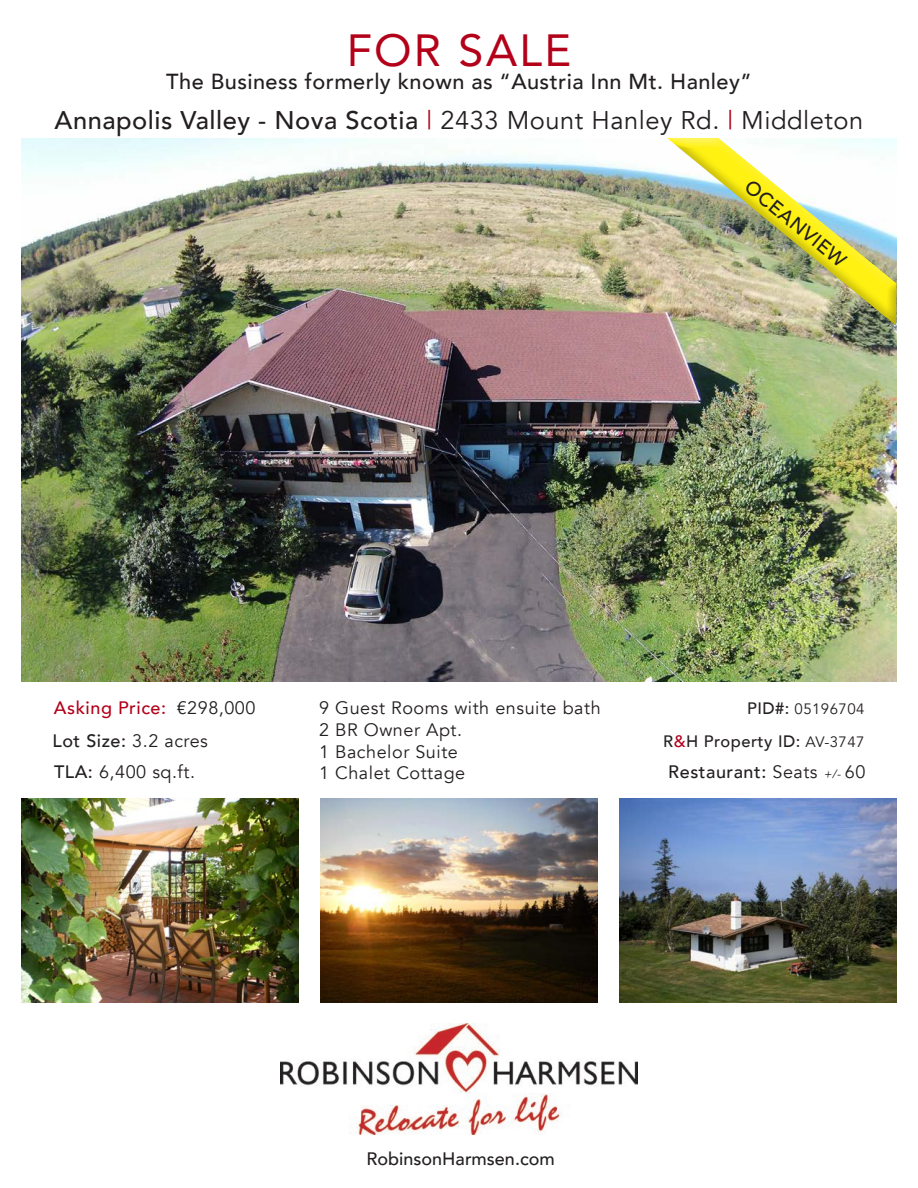
<style>
.page{position:relative;width:918px;height:1188px;background:#fff}
.page>*{position:absolute;margin:0;border:0;box-sizing:border-box;transform-origin:0 0}
.t1{font:45px "Avenir";letter-spacing:.05em;color:#b30119}
.t2{font:25.5px "Avenir";letter-spacing:.02em;color:#231f20}
.t3{font:500 21.75px "Avenir";letter-spacing:.02em;color:#231f20}
.t4{font:500 19.5px "Avenir";color:#231f20}
.t5{font:18px "Avenir";letter-spacing:.03em;color:#231f20}
.t6{font:500 18px "Avenir";color:#231f20}
.t7{font:500 18px "Avenir";letter-spacing:.03em;color:#231f20}
.t8{font:500 18px "Avenir";letter-spacing:.03em;color:#b30119}
.t9{font:500 16.5px "Avenir";letter-spacing:.03em;color:#231f20}
.t10{font:15px "Avenir";letter-spacing:.03em;color:#231f20}
.s1{font-weight:500}
.s2{color:#b30119}
.s3{font-weight:400}
.s4{font-weight:400;font-style:italic;font-size:12px}
.s5{font-weight:500;font-size:16.5px}
.s6{color:#b4021c}
.s7{font-weight:400;font-size:15px}
</style>
<div class="page">
<img style="left:21px;top:138px;width:876px;height:543px">
<div style="left:665px;top:137px;width:232px;height:154px;background:#fff;opacity:.61"></div>
<div style="left:665px;top:144px;width:232px;height:184px;background:#231f20;opacity:.61"></div>
<img style="left:21px;top:798px;width:278px;height:204px">
<img style="left:320px;top:798px;width:278px;height:204px">
<img style="left:619px;top:798px;width:278px;height:204px">
<img style="left:281px;top:1024px;width:356px;height:110px">
<p class="t1" style="left:347px;top:14px;width:226px">FOR SALE</p>
<p class="t3" style="left:166px;top:63px;width:587px">The Business formerly known as “Austria Inn Mt. Hanley”</p>
<p class="t2" style="left:55px;top:105px;width:810px"><span class="s1">Annapolis Valley - Nova Scotia</span> <span class="s2">|</span> 2433 Mount Hanley Rd. <span class="s2">|</span> Middleton</p>
<p class="t4" style="left:758px;top:171px;width:126px;rotate:39deg">OCEANVIEW</p>
<p class="t8" style="left:54px;top:692px;width:114px">Asking Price:</p>
<p class="t5" style="left:177px;top:697px;width:80px">€298,000</p>
<p class="t6" style="left:52px;top:725px;width:157px">Lot Size: <span class="s3">3.2 acres</span></p>
<p class="t5" style="left:54px;top:762px;width:143px"><span class="s1">TLA:</span> 6,400 sq.ft.</p>
<p class="t5" style="left:319px;top:698px;width:283px">9 Guest Rooms with ensuite bath</p>
<p class="t5" style="left:319px;top:719px;width:144px">2 BR Owner Apt.</p>
<p class="t5" style="left:319px;top:741px;width:140px">1 Bachelor Suite</p>
<p class="t5" style="left:319px;top:762px;width:148px">1 Chalet Cottage</p>
<p class="t7" style="left:668px;top:757px;width:199px">Restaurant: <span class="s3">Seats</span> <span class="s4">+/-</span> <span class="s3">60</span></p>
<p class="t10" style="left:747px;top:700px;width:119px"><span class="s5">PID#:</span> 05196704</p>
<p class="t9" style="left:663px;top:727px;width:203px">R<span class="s6">&amp;</span>H Property ID: <span class="s7">AV-3747</span></p>
<p class="t6" style="left:367px;top:1143px;width:190px">RobinsonHarmsen.com</p>
</div>
